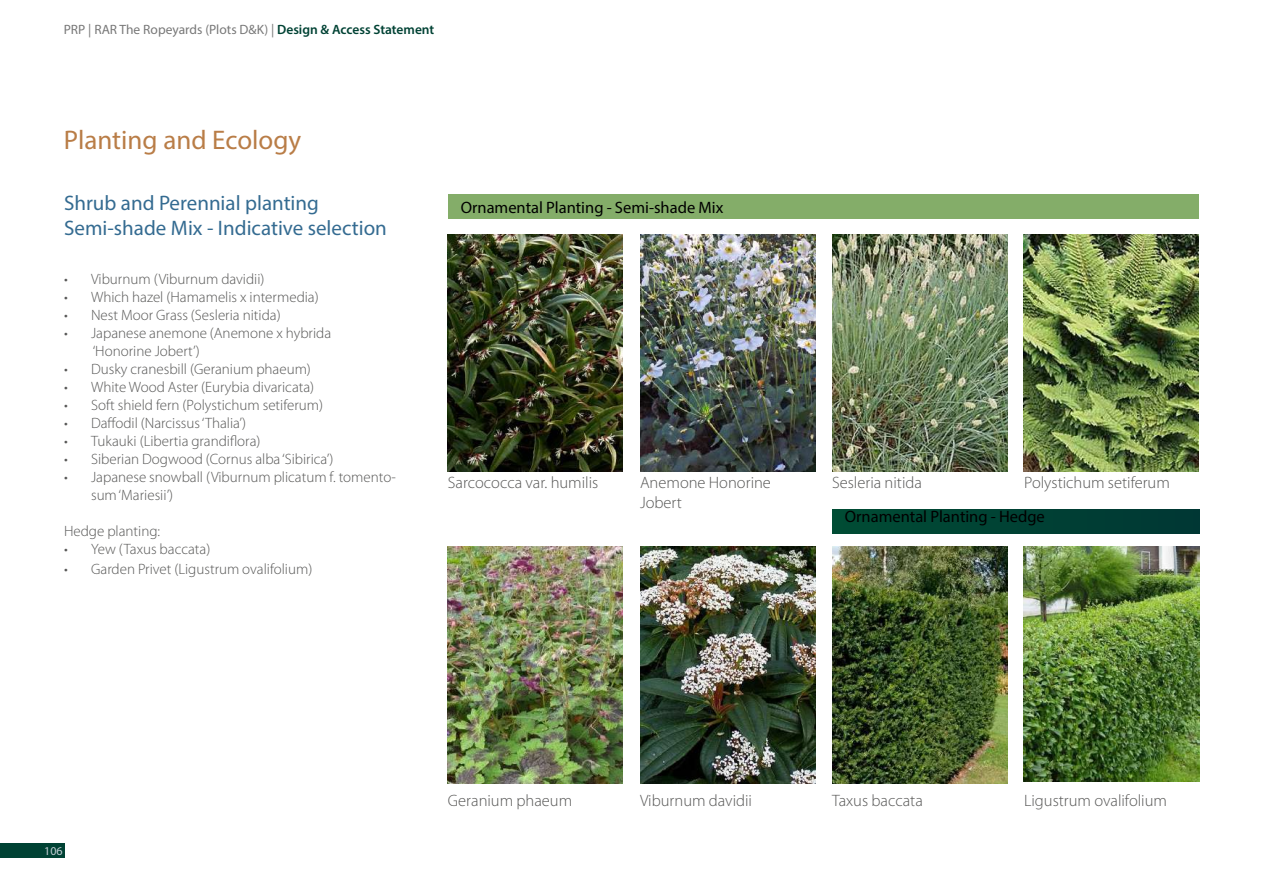
<style>
.page{position:relative;width:1263px;height:893px;background:#fff}
.page>*{position:absolute;margin:0;border:0;box-sizing:border-box;transform-origin:0 0}
.t1{font:27px "Myriad Pro";color:#b97d47}
.t2{font:21px/25.2px "Myriad Pro";color:#346b91}
.t3{font:300 16.5px "Myriad Pro";color:#575756}
.t4{font:16.5px "Myriad Pro";color:#000}
.t5{font:300 15px/18px "Myriad Pro";color:#575756}
.t6{font:13.5px "Myriad Pro";color:#787878}
.t7{font:12px "Myriad Pro";color:#c3ced4}
.s1{font-weight:600;color:#004234}
</style>
<div class="page">
<img style="left:832px;top:234px;width:175px;height:238px">
<img style="left:640px;top:234px;width:175px;height:238px">
<div style="left:448px;top:194px;width:750px;height:24px;background:#84ad69"></div>
<img style="left:448px;top:546px;width:175px;height:238px">
<img style="left:640px;top:546px;width:175px;height:238px">
<img style="left:1023px;top:234px;width:175px;height:238px">
<img style="left:1023px;top:546px;width:176px;height:235px">
<div style="left:832px;top:510px;width:367px;height:24px;background:#004234"></div>
<img style="left:832px;top:547px;width:175px;height:237px">
<img style="left:448px;top:234px;width:175px;height:238px">
<div style="left:0;top:843px;width:65px;height:15px;background:#004234"></div>
<p class="t6" style="left:64px;top:21px;width:372px">PRP | RAR The Ropeyards (Plots D&amp;K) | <span class="s1">Design &amp; Access Statement</span></p>
<h1 class="t1" style="left:64px;top:124px;width:239px">Planting and Ecology</h1>
<h2 class="t2" style="left:64px;top:190px;width:324px">Shrub and Perennial planting<br>Semi-shade Mix - Indicative selection</h2>
<p class="t5" style="left:64px;top:270px;width:202px">• Viburnum (Viburnum davidii)</p>
<p class="t5" style="left:64px;top:288px;width:256px">• Which hazel (Hamamelis x intermedia)</p>
<p class="t5" style="left:64px;top:306px;width:218px">• Nest Moor Grass (Sesleria nitida)</p>
<p class="t5" style="left:93px;top:324px;width:240px;text-indent:-29px">• Japanese anemone (Anemone x hybrida ‘Honorine Jobert’)</p>
<p class="t5" style="left:64px;top:360px;width:248px">• Dusky cranesbill (Geranium phaeum)</p>
<p class="t5" style="left:64px;top:378px;width:252px">• White Wood Aster (Eurybia divaricata)</p>
<p class="t5" style="left:64px;top:396px;width:260px">• Soft shield fern (Polystichum setiferum)</p>
<p class="t5" style="left:64px;top:414px;width:183px">• Daffodil (Narcissus ‘Thalia’)</p>
<p class="t5" style="left:64px;top:432px;width:198px">• Tukauki (Libertia grandiflora)</p>
<p class="t5" style="left:64px;top:450px;width:271px">• Siberian Dogwood (Cornus alba ‘Sibirica’)</p>
<p class="t5" style="left:91px;top:468px;width:306px;text-indent:-27px">• Japanese snowball (Viburnum plicatum f. tomento&shy;sum ‘Mariesii’)</p>
<p class="t5" style="left:64px;top:522px;width:98px">Hedge planting:</p>
<p class="t5" style="left:64px;top:540px;width:148px">• Yew (Taxus baccata)</p>
<p class="t5" style="left:64px;top:560px;width:250px">• Garden Privet (Ligustrum ovalifolium)</p>
<p class="t4" style="left:461px;top:197px;width:264px">Ornamental Planting - Semi-shade Mix</p>
<p class="t3" style="left:448px;top:473px;width:152px">Sarcococca var. humilis</p>
<p class="t3" style="left:640px;top:473px;width:132px">Anemone Honorine</p>
<p class="t3" style="left:832px;top:473px;width:91px">Sesleria nitida</p>
<p class="t3" style="left:640px;top:493px;width:44px">Jobert</p>
<p class="t3" style="left:1024px;top:473px;width:147px">Polystichum setiferum</p>
<p class="t4" style="left:845px;top:506px;width:202px">Ornamental Planting - Hedge</p>
<p class="t7" style="left:44px;top:843px;width:20px">106</p>
<p class="t3" style="left:448px;top:791px;width:126px">Geranium phaeum</p>
<p class="t3" style="left:640px;top:791px;width:114px">Viburnum davidii</p>
<p class="t3" style="left:832px;top:791px;width:92px">Taxus baccata</p>
<p class="t3" style="left:1024px;top:791px;width:144px">Ligustrum ovalifolium</p>
</div>
